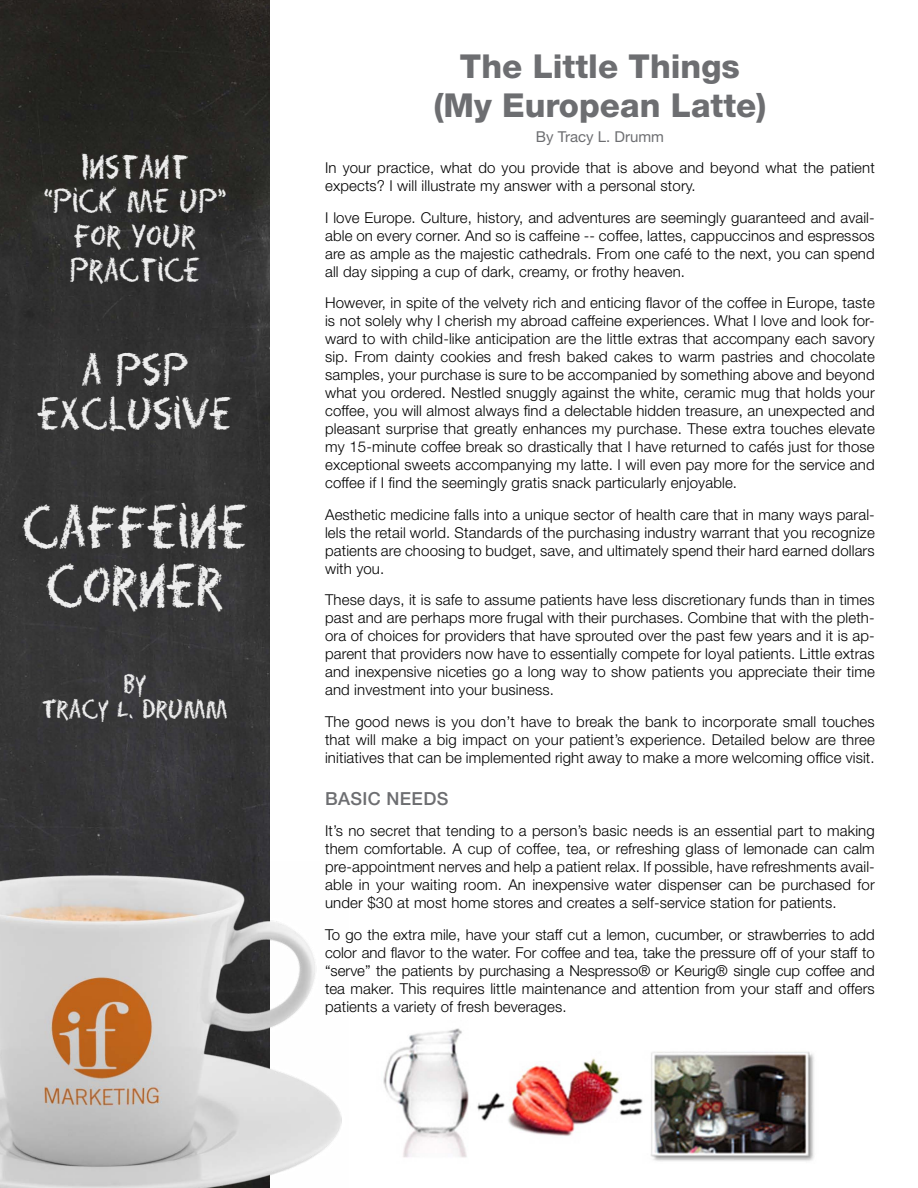
<style>
.page{position:relative;width:918px;height:1188px;background:#fff}
.page>*{position:absolute;margin:0;border:0;box-sizing:border-box;transform-origin:0 0}
.t1{font:55.8px/58.5px "Eraser";letter-spacing:.01em;color:#fff;text-align:center;scale:.79 1}
.t2{font:41.4px/43.5px "Eraser";letter-spacing:.01em;color:#fff;text-align:center;scale:.79 1}
.t3{font:800 33px/39.6px "Helvetica Neue LT Std";color:#6d6e71;text-align:center}
.t4{font:30.6px/34.5px "Eraser";letter-spacing:.01em;color:#fff;text-align:center;scale:.79 1}
.t5{font:25.2px/25.2px "Eraser";letter-spacing:.01em;color:#fff;text-align:center;scale:.79 1}
.t6{font:500 18px "Helvetica Neue LT Std";letter-spacing:.02em;color:#6d6e71}
.t7{font:300 15px/18px "Helvetica Neue LT Std";letter-spacing:.01em;color:#000;text-align:justify}
.t8{font:15px "Helvetica Neue LT Std";color:#6d6e71}
</style>
<div class="page">
<img style="left:0;top:0;width:270px;height:862px">
<img style="left:0;top:862px;width:342px;height:326px">
<img style="left:383px;top:1028px;width:431px;height:133px">
<h3 class="t4" style="left:44px;top:149px;width:233px">INSTANT “PICK ME UP”<br>FOR YOUR<br>PRACTICE</h3>
<h2 class="t2" style="left:38px;top:348px;width:246px">A PSP<br>EXCLUSIVE</h2>
<h1 class="t1" style="left:23px;top:498px;width:286px">CAFFEINE<br>CORNER</h1>
<h3 class="t5" style="left:42px;top:671px;width:236px">BY<br>TRACY L. DRUMM</h3>
<h3 class="t3" style="left:434px;top:46px;width:334px">The Little Things (My European Latte)</h3>
<p class="t8" style="left:536px;top:128px;width:130px">By Tracy L. Drumm</p>
<p class="t7" style="left:325px;top:159px;width:551px">In your practice, what do you provide that is above and beyond what the patient expects? I will illustrate my answer with a personal story.</p>
<p class="t7" style="left:325px;top:208px;width:551px">I love Europe. Culture, history, and adventures are seemingly guaranteed and avail&shy;able on every corner. And so is caffeine -- coffee, lattes, cappuccinos and espressos are as ample as the majestic cathedrals. From one café to the next, you can spend all day sipping a cup of dark, creamy, or frothy heaven.</p>
<p class="t7" style="left:325px;top:294px;width:551px">However, in spite of the velvety rich and enticing flavor of the coffee in Europe, taste is not solely why I cherish my abroad caffeine experiences. What I love and look for&shy;ward to with child-like anticipation are the little extras that accompany each savory sip. From dainty cookies and fresh baked cakes to warm pastries and chocolate samples, your purchase is sure to be accompanied by something above and beyond what you ordered. Nestled snuggly against the white, ceramic mug that holds your coffee, you will almost always find a delectable hidden treasure, an unexpected and pleasant surprise that greatly enhances my purchase. These extra touches elevate my 15-minute coffee break so drastically that I have returned to cafés just for those exceptional sweets accompanying my latte. I will even pay more for the service and coffee if I find the seemingly gratis snack particularly enjoyable.</p>
<p class="t7" style="left:325px;top:505px;width:551px">Aesthetic medicine falls into a unique sector of health care that in many ways paral&shy;lels the retail world. Standards of the purchasing industry warrant that you recognize patients are choosing to budget, save, and ultimately spend their hard earned dollars with you.</p>
<p class="t7" style="left:325px;top:591px;width:551px">These days, it is safe to assume patients have less discretionary funds than in times past and are perhaps more frugal with their purchases. Combine that with the pleth&shy;ora of choices for providers that have sprouted over the past few years and it is ap&shy;parent that providers now have to essentially compete for loyal patients. Little extras and inexpensive niceties go a long way to show patients you appreciate their time and investment into your business.</p>
<p class="t7" style="left:325px;top:712px;width:551px">The good news is you don’t have to break the bank to incorporate small touches that will make a big impact on your patient’s experience. Detailed below are three initiatives that can be implemented right away to make a more welcoming office visit.</p>
<p class="t6" style="left:325px;top:788px;width:125px">BASIC NEEDS</p>
<p class="t7" style="left:325px;top:822px;width:551px">It’s no secret that tending to a person’s basic needs is an essential part to making them comfortable. A cup of coffee, tea, or refreshing glass of lemonade can calm pre-appointment nerves and help a patient relax. If possible, have refreshments avail&shy;able in your waiting room. An inexpensive water dispenser can be purchased for under $30 at most home stores and creates a self-service station for patients.</p>
<p class="t7" style="left:325px;top:925px;width:551px">To go the extra mile, have your staff cut a lemon, cucumber, or strawberries to add color and flavor to the water. For coffee and tea, take the pressure off of your staff to “serve” the patients by purchasing a Nespresso® or Keurig® single cup coffee and tea maker. This requires little maintenance and attention from your staff and offers patients a variety of fresh beverages.</p>
</div>
